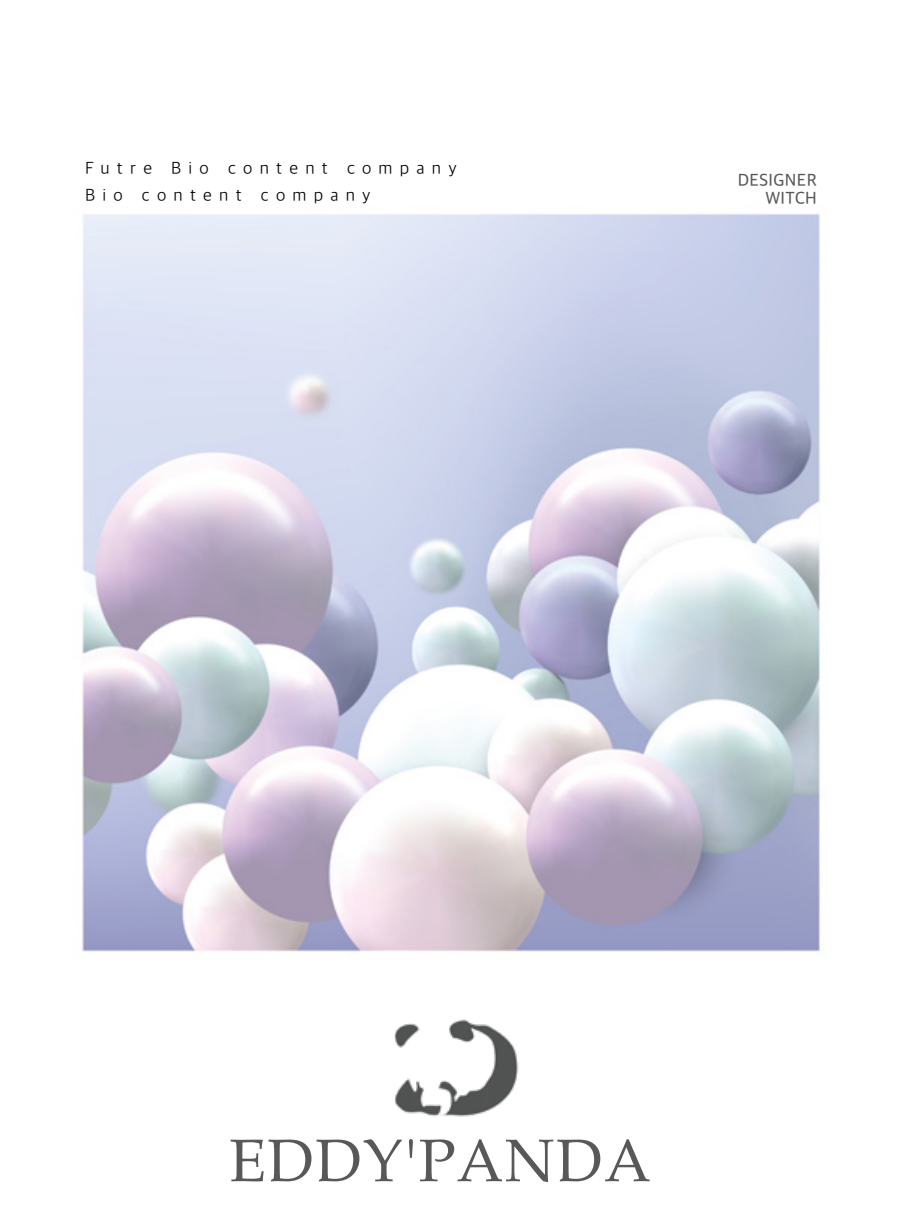
<style>
.page{position:relative;width:902px;height:1221px;background:#fff}
.page>*{position:absolute;margin:0;border:0;box-sizing:border-box;transform-origin:0 0}
.t1{font:60px "Book Antiqua";letter-spacing:.025em;color:#595757}
.t2{font:16.5px/26.8px "SD Gothic Neoa c Lt";letter-spacing:.44em;color:#000}
.t3{font:16.5px/18px "SD Gothic Neoa e Md";letter-spacing:.025em;color:#595757;text-align:right}
</style>
<div class="page">
<img style="left:82px;top:213px;width:738px;height:904px">
<img style="left:364px;top:999px;width:187px;height:117px">
<p class="t2" style="left:85px;top:154px;width:373px">Futre Bio content company<br>Bio content company</p>
<p class="t3" style="left:737px;top:171px;width:81px">DESIGNER<br>WITCH</p>
<h1 class="t1" style="left:229px;top:1118px;width:423px">EDDY'PANDA</h1>
</div>
